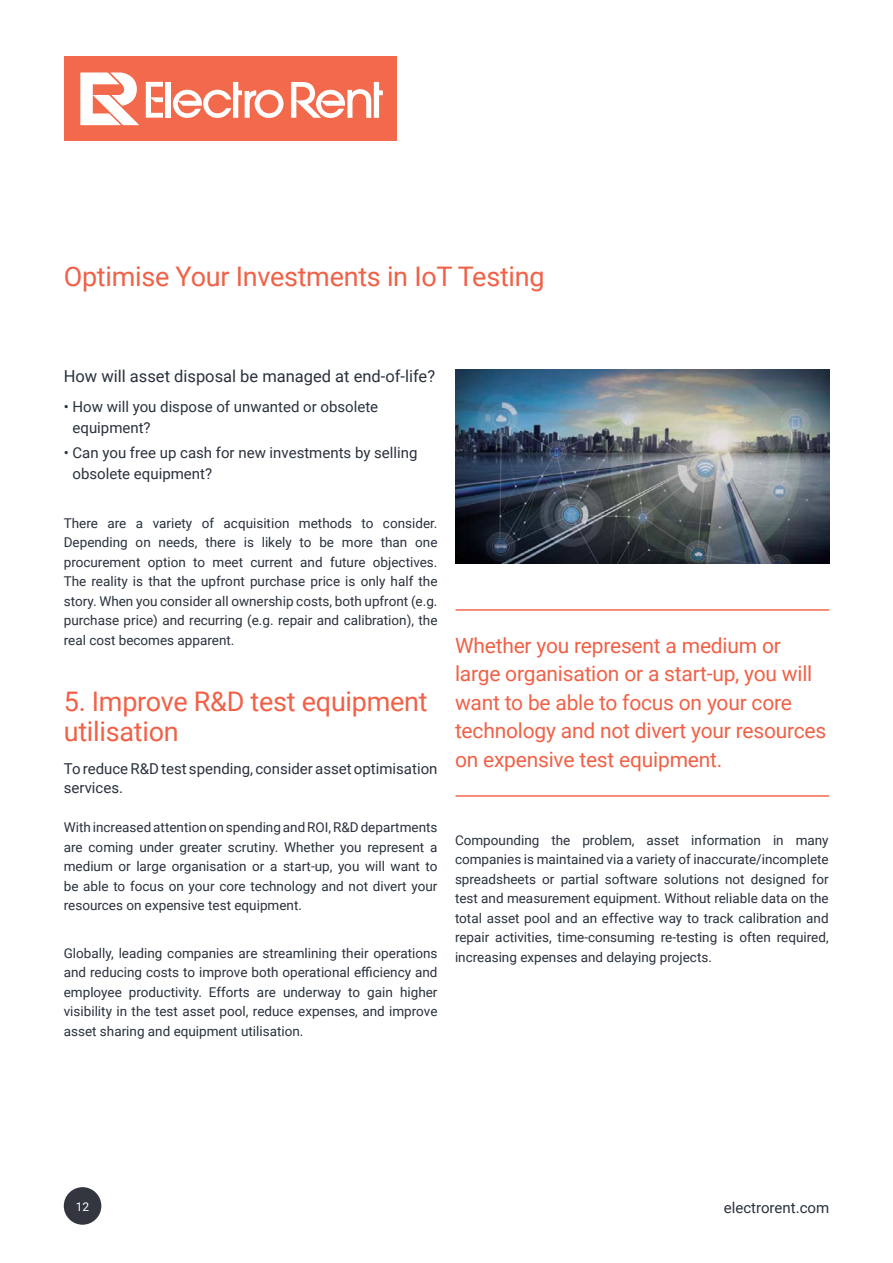
<style>
.page{position:relative;width:893px;height:1263px;background:#fff}
.page>*{position:absolute;margin:0;border:0;box-sizing:border-box;transform-origin:0 0}
.t1{font:27px/30px "Roboto";letter-spacing:-.01em;color:#f06147}
.t2{font:21px/28.5px "Roboto";letter-spacing:-.01em;color:#f06147}
.t3{font:16.5px "Roboto";color:#29313c}
.t4{font:15px/21px "Roboto";color:#29313c}
.t5{font:13.5px/19.5px "Roboto";color:#29313c;text-align:justify}
.t6{font:12px "Roboto";color:#fff}
</style>
<div class="page">
<div style="left:64px;top:1187px;width:37px;height:38px;background:#33363f;border-radius:50%"></div>
<div style="left:64px;top:56px;width:333px;height:85px;background:#f2694b"></div>
<svg style="left:291px;top:82px;width:92px;height:36px"></svg>
<svg style="left:146px;top:82px;width:17px;height:36px"></svg>
<div style="left:166px;top:82px;width:5px;height:36px;background:#fff"></div>
<svg style="left:173px;top:82px;width:111px;height:36px"></svg>
<svg style="left:80px;top:72px;width:59px;height:53px"></svg>
<img style="left:455px;top:370px;width:374px;height:194px">
<hr style="left:455px;top:609px;width:374px;height:2px;background:#f2674f">
<hr style="left:455px;top:795px;width:374px;height:2px;background:#f2674f">
<p class="t1" style="left:64px;top:260px;width:482px">Optimise Your Investments in IoT Testing</p>
<p class="t3" style="left:64px;top:365px;width:373px">How will asset disposal be managed at end-of-life?</p>
<p class="t4" style="left:73px;top:395px;width:307px;text-indent:-9px">• How will you dispose of unwanted or obsolete equipment?</p>
<p class="t4" style="left:73px;top:441px;width:346px;text-indent:-9px">• Can you free up cash for new investments by selling obsolete equipment?</p>
<p class="t5" style="left:64px;top:513px;width:375px">There are a variety of acquisition methods to consider.<br>Depending on needs, there is likely to be more than one procurement option to meet current and future objectives.<br>The reality is that the upfront purchase price is only half the story. When you consider all ownership costs, both upfront (e.g. purchase price) and recurring (e.g. repair and calibration), the real cost becomes apparent.</p>
<p class="t1" style="left:64px;top:686px;width:365px">5. Improve R&amp;D test equipment utilisation</p>
<p class="t4" style="left:64px;top:758px;width:375px;line-height:19.5px">To reduce R&amp;D test spending, consider asset optimisation services.</p>
<p class="t5" style="left:64px;top:817px;width:375px">With increased attention on spending and ROI, R&amp;D departments are coming under greater scrutiny. Whether you represent a medium or large organisation or a start-up, you will want to be able to focus on your core technology and not divert your resources on expensive test equipment.</p>
<p class="t5" style="left:64px;top:943px;width:375px">Globally, leading companies are streamlining their operations and reducing costs to improve both operational efficiency and employee productivity. Efforts are underway to gain higher visibility in the test asset pool, reduce expenses, and improve asset sharing and equipment utilisation.</p>
<p class="t2" style="left:455px;top:630px;width:373px">Whether you represent a medium or large organisation or a start-up, you will want to be able to focus on your core technology and not divert your resources on expensive test equipment.</p>
<p class="t5" style="left:455px;top:830px;width:375px">Compounding the problem, asset information in many companies is maintained via a variety of inaccurate/incomplete spreadsheets or partial software solutions not designed for test and measurement equipment. Without reliable data on the total asset pool and an effective way to track calibration and repair activities, time-consuming re-testing is often required, increasing expenses and delaying projects.</p>
<p class="t6" style="left:76px;top:1198px;width:15px">12</p>
<p class="t4" style="left:724px;top:1196px;width:107px">electrorent.com</p>
</div>
